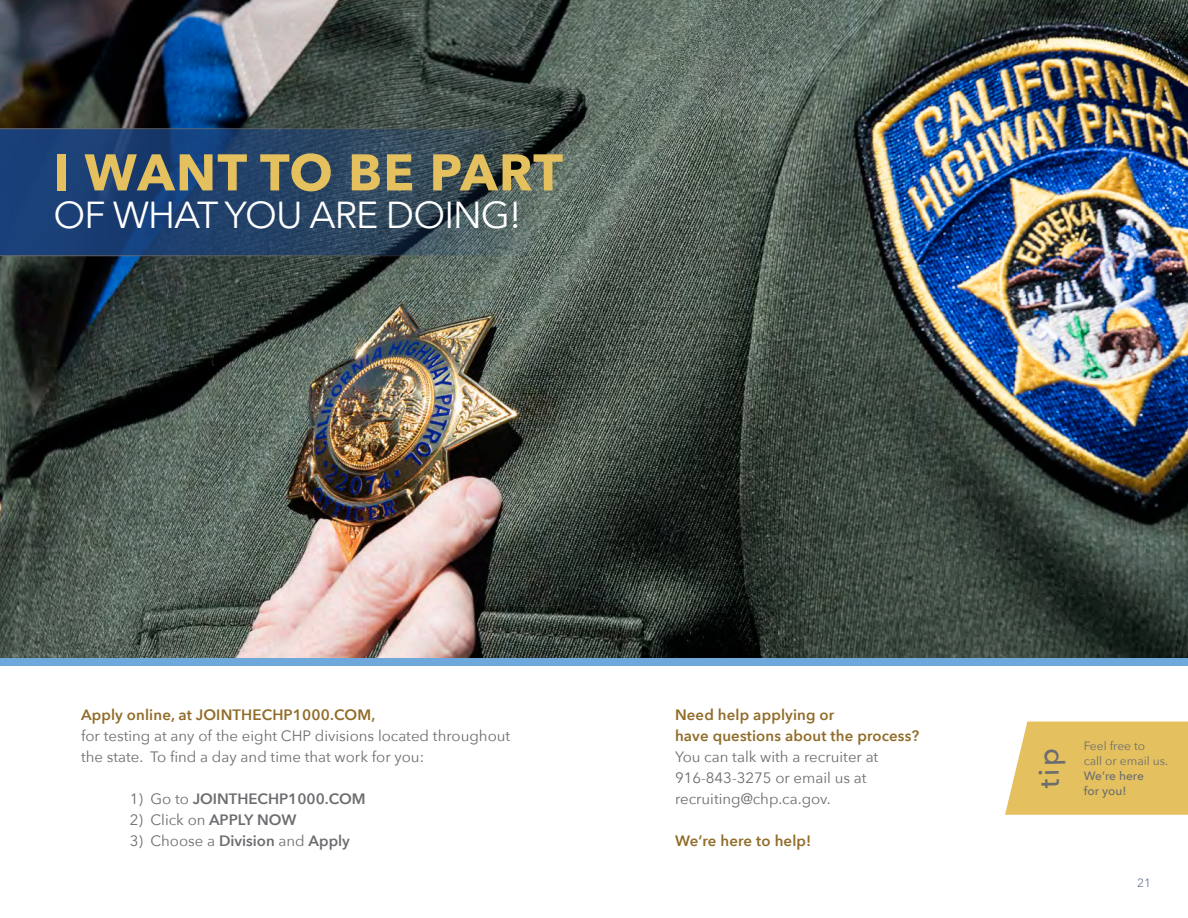
<style>
.page{position:relative;width:1188px;height:918px;background:#fff}
.page>*{position:absolute;margin:0;border:0;box-sizing:border-box;transform-origin:0 0}
.t1{font:700 51px "Avenir Next";letter-spacing:.02em;color:#e4c15e}
.Main_header__sm{font:37.5px "Avenir Next";letter-spacing:-.025em;color:#fff}
.Main_text{font:15px/21px "Avenir Next";color:#6c6d70}
.Main_text-2{font:600 15px/21px "Avenir Next";letter-spacing:.01em;color:#916c29}
.Main_text-3{font:600 15px "Avenir Next";color:#6c6d70}
.Main_text-4{font:12px "Avenir Next";color:#6c6d70}
.Main_text-5{font:500 12px/15px "Avenir Next";color:#6c6d70}
.Main_text-6{font:12px "Avenir Next";color:#6f7e9f}
.s1{font-weight:600;color:#916c29}
.s2{font-weight:400}
.s3{font-weight:600}
</style>
<div class="page">
<img style="left:0;top:0;width:1188px;height:658px">
<svg style="left:0;top:129px;width:538px;height:127px;background:#284567"></svg>
<div style="left:0;top:658px;width:1188px;height:8px;background:#6fa9db"></div>
<svg style="left:1005px;top:722px;width:183px;height:93px;background:#e5c468"></svg>
<p class="t1" style="left:54px;top:128px;width:511px">I WANT TO BE PART</p>
<p class="Main_header__sm" style="left:54px;top:183px;width:469px">OF WHAT YOU ARE DOING!</p>
<p class="Main_text" style="left:81px;top:704px;width:431px"><span class="s1">Apply online, at JOINTHECHP1000.COM,<br></span>for testing at any of the eight CHP divisions located throughout the state. To find a day and time that work for you:</p>
<p class="Main_text-3" style="left:130px;top:786px;width:237px"><span class="s2">1) Go to</span> JOINTHECHP1000.COM</p>
<p class="Main_text" style="left:130px;top:809px;width:168px">2) Click on <span class="s3">APPLY NOW</span></p>
<p class="Main_text-3" style="left:130px;top:828px;width:222px"><span class="s2">3) Choose a</span> Division <span class="s2">and</span> Apply</p>
<p class="Main_text-2" style="left:675px;top:704px;width:246px">Need help applying or<br>have questions about the process?</p>
<p class="Main_text" style="left:675px;top:746px;width:205px">You can talk with a recruiter at<br>916-843-3275 or email us at</p>
<p class="Main_text" style="left:675px;top:788px;width:157px">recruiting@chp.ca.gov.</p>
<p class="Main_text-2" style="left:675px;top:830px;width:138px">We’re here to help!</p>
<p class="Main_text-4" style="left:1084px;top:736px;width:63px">Feel free to</p>
<p class="Main_text-4" style="left:1084px;top:751px;width:86px">call or email us.</p>
<p class="Main_text-5" style="left:1084px;top:768px;width:62px">We’re here for you!</p>
<p class="Main_text-6" style="left:1137px;top:872px;width:15px">21</p>
</div>
